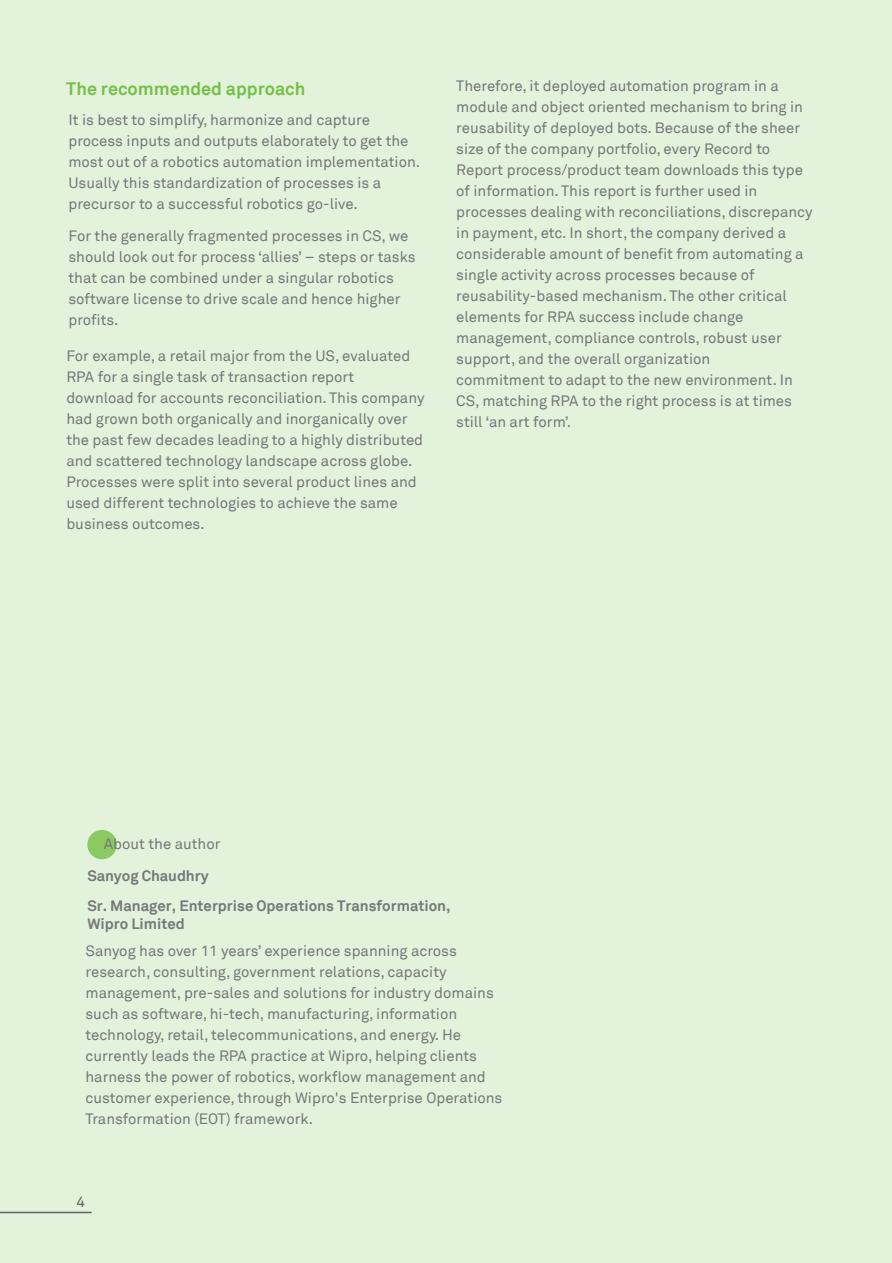
<style>
.page{position:relative;width:892px;height:1263px;background:#fff}
.page>*{position:absolute;margin:0;border:0;box-sizing:border-box;transform-origin:0 0}
.t1{font:700 18px "Wipro Akkurat TT";color:#74c048}
.t2{font:15px/21px "Wipro Akkurat TT";color:#75777a}
.t3{font:700 15px/30px "Wipro Akkurat TT";color:#75777a}
.t4{font:15px "Wipro Akkurat TT";color:#646363}
</style>
<div class="page">
<div style="left:0;top:0;width:891px;height:1263px;background:#e3f2da"></div>
<div style="left:87px;top:830px;width:30px;height:29px;background:#8bca63;border-radius:50%"></div>
<hr style="left:0;top:1212px;width:92px;height:1px;background:#646363">
<p class="t1" style="left:66px;top:78px;width:240px">The recommended approach</p>
<p class="t2" style="left:68px;top:109px;width:353px">It is best to simplify, harmonize and capture process inputs and outputs elaborately to get the most out of a robotics automation implementation.<br>Usually this standardization of processes is a precursor to a successful robotics go-live.</p>
<p class="t2" style="left:68px;top:225px;width:348px">For the generally fragmented processes in CS, we should look out for process ‘allies’ – steps or tasks that can be combined under a singular robotics software license to drive scale and hence higher profits.</p>
<p class="t2" style="left:66px;top:346px;width:359px">For example, a retail major from the US, evaluated RPA for a single task of transaction report download for accounts reconciliation. This company had grown both organically and inorganically over the past few decades leading to a highly distributed and scattered technology landscape across globe.<br>Processes were split into several product lines and used different technologies to achieve the same business outcomes.</p>
<p class="t2" style="left:456px;top:75px;width:357px">Therefore, it deployed automation program in a module and object oriented mechanism to bring in reusability of deployed bots. Because of the sheer size of the company portfolio, every Record to Report process/product team downloads this type of information. This report is further used in processes dealing with reconciliations, discrepancy in payment, etc. In short, the company derived a considerable amount of benefit from automating a single activity across processes because of reusability-based mechanism. The other critical elements for RPA success include change management, compliance controls, robust user support, and the overall organization<br>commitment to adapt to the new environment. In CS, matching RPA to the right process is at times still ‘an art form’.</p>
<p class="t2" style="left:104px;top:834px;width:118px">About the author</p>
<p class="t3" style="left:87px;top:860px;width:364px">Sanyog Chaudhry<br>Sr. Manager, Enterprise Operations Transformation,</p>
<p class="t3" style="left:87px;top:908px;width:99px">Wipro Limited</p>
<p class="t2" style="left:85px;top:941px;width:418px">Sanyog has over 11 years’ experience spanning across research, consulting, government relations, capacity management, pre-sales and solutions for industry domains such as software, hi-tech, manufacturing, information technology, retail, telecommunications, and energy. He currently leads the RPA practice at Wipro, helping clients harness the power of robotics, workflow management and customer experience, through Wipro's Enterprise Operations Transformation (EOT) framework.</p>
<p class="t4" style="left:76px;top:1193px;width:10px">4</p>
</div>
